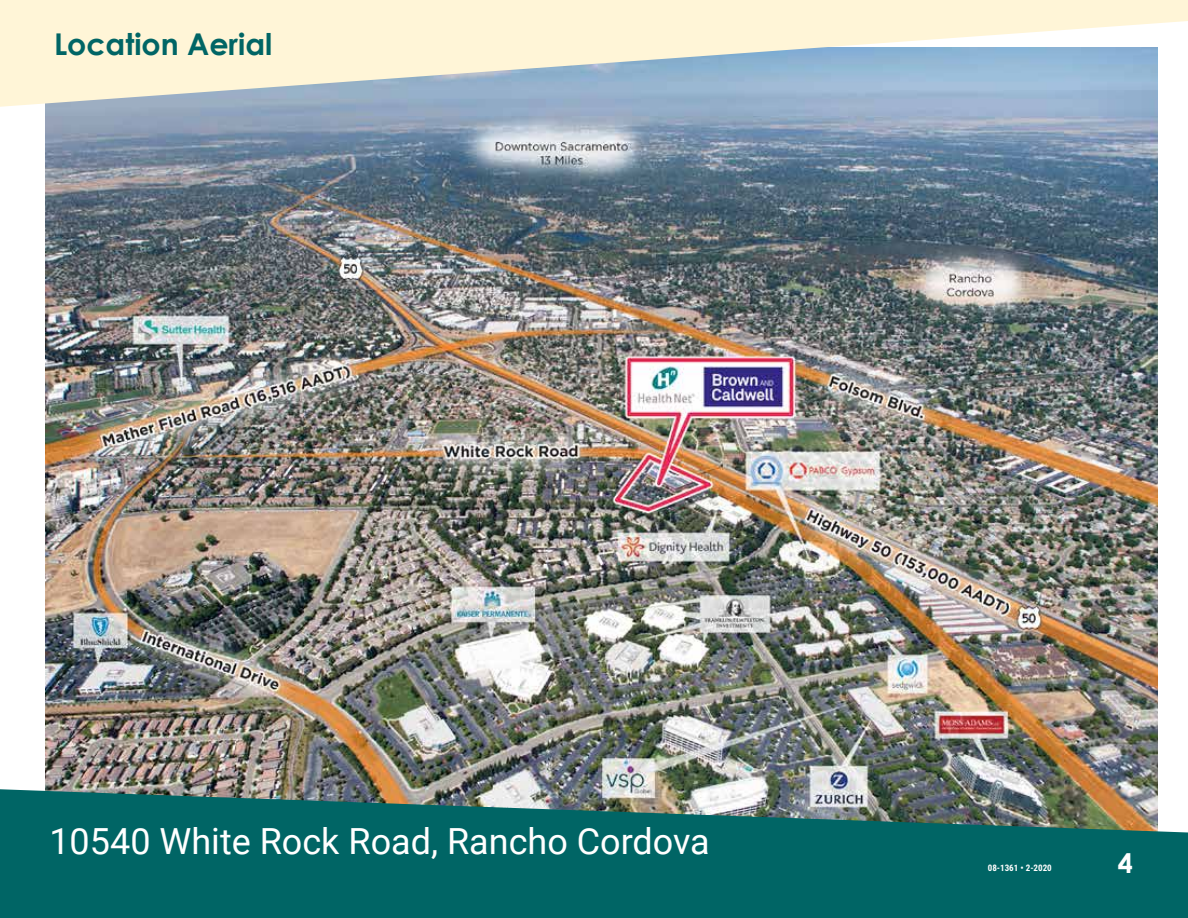
<style>
.page{position:relative;width:1188px;height:918px;background:#fff}
.page>*{position:absolute;margin:0;border:0;box-sizing:border-box;transform-origin:0 0}
.t1{font:36px "Roboto";color:#fff}
.t2{font:700 30px "Century Gothic";color:#006565}
.t3{font:700 27px "Century Gothic";color:#fff}
.t4{font:700 9px "Roboto Condensed";color:#fff}
</style>
<div class="page">
<img style="left:45px;top:107px;width:1112px;height:682px">
<svg style="left:0;top:0;width:1188px;height:107px;background:#daded6"></svg>
<svg style="left:0;top:789px;width:1188px;height:129px;background:#196c6a"></svg>
<p class="t2" style="left:54px;top:22px;width:220px">Location Aerial</p>
<p class="t1" style="left:49px;top:816px;width:662px">10540 White Rock Road, Rancho Cordova</p>
<p class="t4" style="left:988px;top:861px;width:66px">08-1361 • 2-2020</p>
<p class="t3" style="left:1118px;top:843px;width:17px">4</p>
</div>
